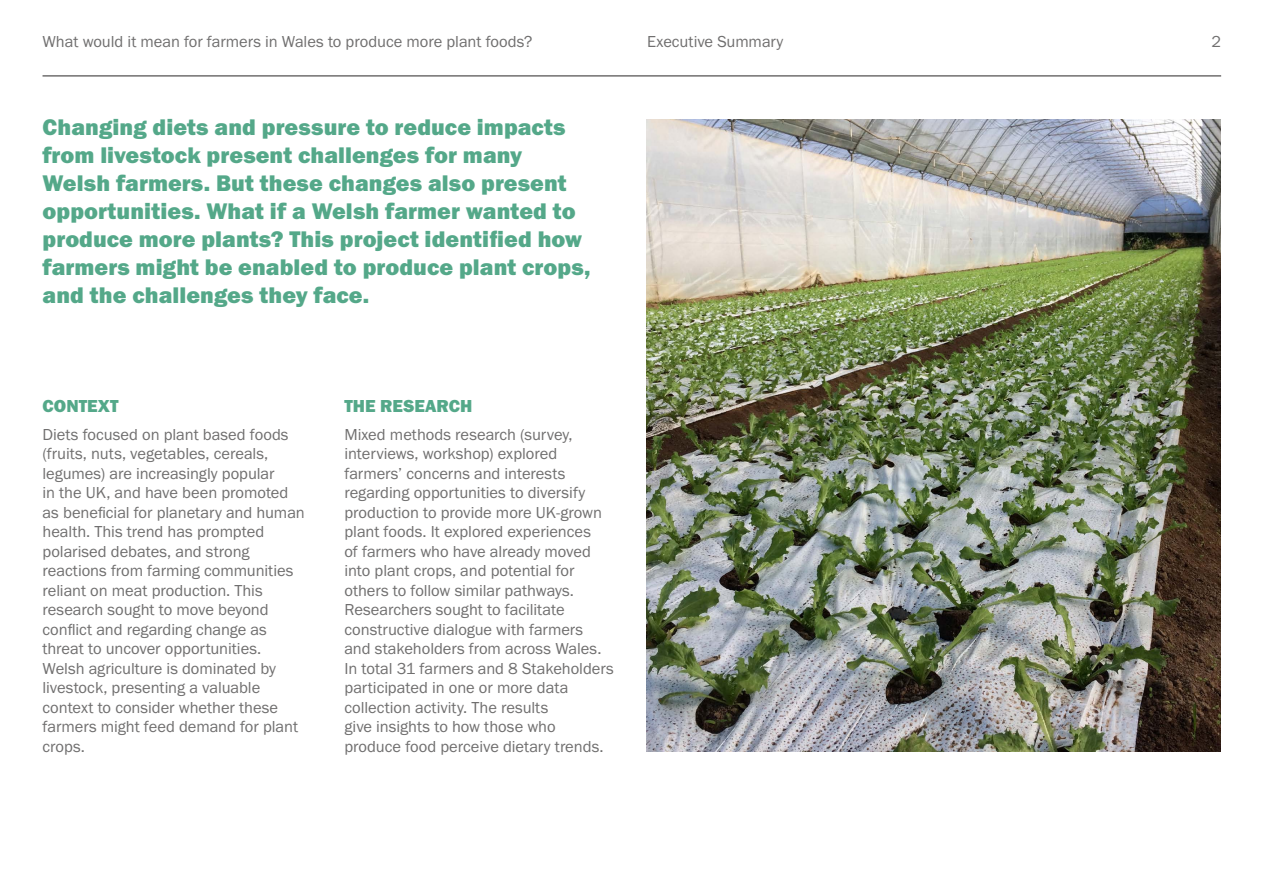
<style>
.page{position:relative;width:1263px;height:893px;background:#fff}
.page>*{position:absolute;margin:0;border:0;box-sizing:border-box;transform-origin:0 0}
.t1{font:23.4px/28px "Franklin Gothic URW Hea";letter-spacing:.005em;color:#54a889}
.t2{font:18px "Franklin Gothic URW Hea";letter-spacing:.005em;color:#54a889}
.t3{font:16.5px/19.5px "Franklin Gothic URW Boo";letter-spacing:-.005em;color:#706f6f}
</style>
<div class="page">
<hr style="left:43px;top:75px;width:1178px;height:2px;background:#706f6f">
<img style="left:646px;top:119px;width:574px;height:633px">
<p class="t3" style="left:43px;top:31px;width:491px">What would it mean for farmers in Wales to produce more plant foods?</p>
<p class="t3" style="left:647px;top:31px;width:138px">Executive Summary</p>
<p class="t3" style="left:1211px;top:31px;width:11px">2</p>
<p class="t1" style="left:43px;top:112px;width:550px">Changing diets and pressure to reduce impacts from livestock present challenges for many Welsh farmers. But these changes also present opportunities. What if a Welsh farmer wanted to produce more plants? This project identified how farmers might be enabled to produce plant crops, and the challenges they face.</p>
<p class="t2" style="left:43px;top:394px;width:77px">CONTEXT</p>
<p class="t3" style="left:43px;top:424px;width:264px">Diets focused on plant based foods (fruits, nuts, vegetables, cereals, legumes) are increasingly popular<br>in the UK, and have been promoted as beneficial for planetary and human health. This trend has prompted polarised debates, and strong reactions from farming communities reliant on meat production. This research sought to move beyond conflict and regarding change as threat to uncover opportunities.<br>Welsh agriculture is dominated by livestock, presenting a valuable context to consider whether these farmers might feed demand for plant crops.</p>
<p class="t2" style="left:344px;top:394px;width:130px">THE RESEARCH</p>
<p class="t3" style="left:344px;top:424px;width:271px">Mixed methods research (survey, interviews, workshop) explored farmers’ concerns and interests regarding opportunities to diversify production to provide more UK-grown plant foods. It explored experiences<br>of farmers who have already moved into plant crops, and potential for others to follow similar pathways.<br>Researchers sought to facilitate constructive dialogue with farmers<br>and stakeholders from across Wales.<br>In total 31 farmers and 8 Stakeholders participated in one or more data collection activity. The results<br>give insights to how those who produce food perceive dietary trends.</p>
</div>
